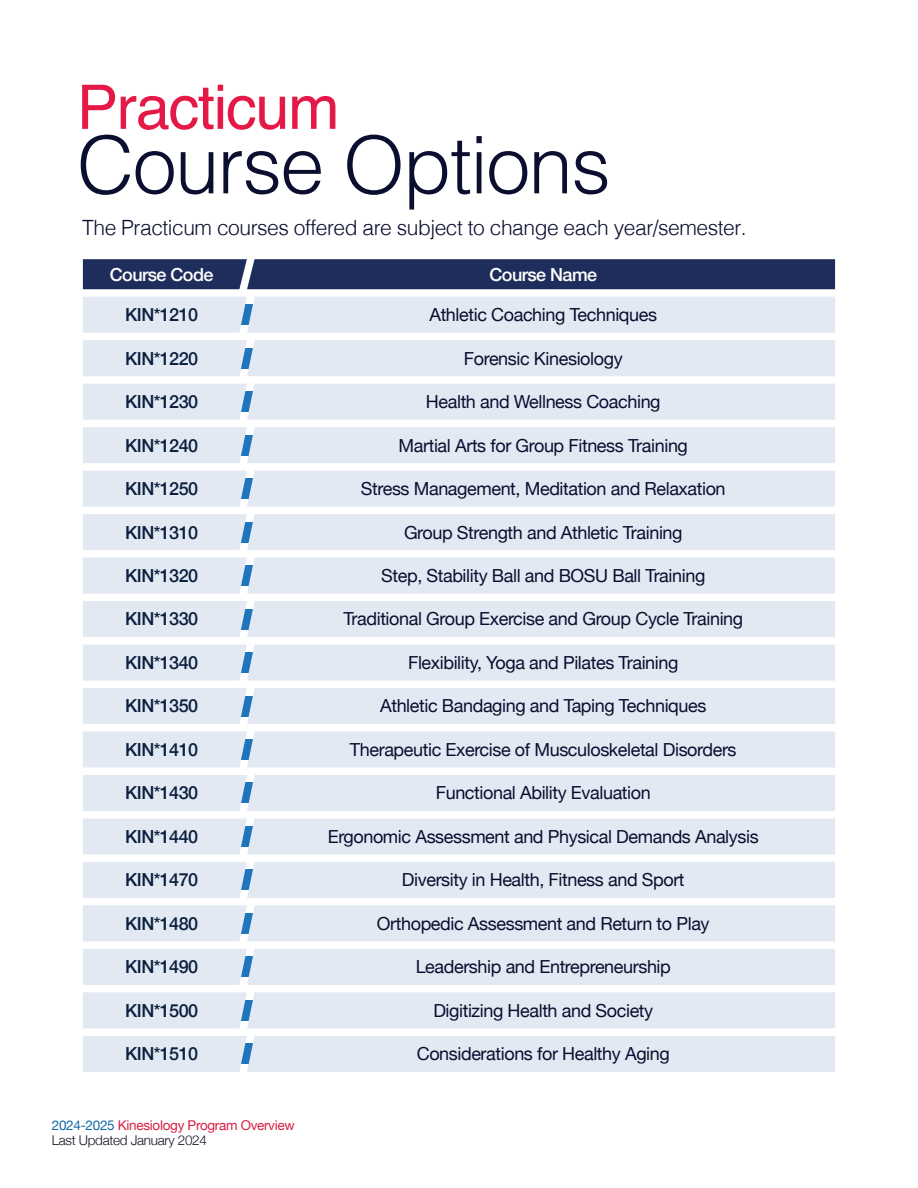
<style>
.page{position:relative;width:918px;height:1188px;background:#fff}
.page>*{position:absolute;margin:0;border:0;box-sizing:border-box;transform-origin:0 0}
.t1{font:300 79.5px "Helvetica";letter-spacing:-.02em;color:#0b0e2f}
.t2{font:61.5px "Helvetica";letter-spacing:-.02em;color:#e51947}
.t3{font:300 21px "Helvetica";letter-spacing:-.02em;color:#0b0e2f}
.t4{font:18px "Helvetica Neue";letter-spacing:-.02em;color:#0b0e2f}
.t5{font:500 18px "Helvetica Neue";letter-spacing:-.03em;color:#0a203e}
.t6{font:500 18px "Helvetica Neue";letter-spacing:-.03em;color:#fff}
.t7{font:13.5px/15px "Helvetica Neue";letter-spacing:-.02em;color:#d91e44}
.s1{color:#116aa8}
.s2{font-weight:300;color:#161521}
</style>
<div class="page">
<div style="left:83px;top:259px;width:752px;height:30px;background:#1e2d5b"></div>
<div style="left:83px;top:297px;width:752px;height:36px;background:#e3e9f3"></div>
<div style="left:83px;top:340px;width:752px;height:36px;background:#e3e9f3"></div>
<div style="left:83px;top:384px;width:752px;height:36px;background:#e3e9f3"></div>
<div style="left:83px;top:427px;width:752px;height:36px;background:#e3e9f3"></div>
<div style="left:83px;top:471px;width:752px;height:36px;background:#e3e9f3"></div>
<div style="left:83px;top:514px;width:752px;height:36px;background:#e3e9f3"></div>
<div style="left:83px;top:558px;width:752px;height:36px;background:#e3e9f3"></div>
<div style="left:83px;top:601px;width:752px;height:36px;background:#e3e9f3"></div>
<div style="left:83px;top:645px;width:752px;height:36px;background:#e3e9f3"></div>
<div style="left:83px;top:688px;width:752px;height:36px;background:#e3e9f3"></div>
<div style="left:83px;top:731px;width:752px;height:37px;background:#e3e9f3"></div>
<div style="left:83px;top:775px;width:752px;height:36px;background:#e3e9f3"></div>
<div style="left:83px;top:818px;width:752px;height:36px;background:#e3e9f3"></div>
<div style="left:83px;top:862px;width:752px;height:36px;background:#e3e9f3"></div>
<div style="left:83px;top:905px;width:752px;height:36px;background:#e3e9f3"></div>
<div style="left:83px;top:949px;width:752px;height:36px;background:#e3e9f3"></div>
<div style="left:83px;top:992px;width:752px;height:36px;background:#e3e9f3"></div>
<div style="left:83px;top:1036px;width:752px;height:36px;background:#e3e9f3"></div>
<h2 class="t2" style="left:77px;top:60px;width:264px">Practicum</h2>
<h1 class="t1" style="left:77px;top:97px;width:535px">Course Options</h1>
<p class="t3" style="left:82px;top:210px;width:666px">The Practicum courses offered are subject to change each year/semester.</p>
<p class="t6" style="left:110px;top:260px;width:105px">Course Code</p>
<p class="t6" style="left:489px;top:260px;width:109px">Course Name</p>
<p class="t5" style="left:125px;top:300px;width:74px">KIN*1210</p>
<p class="t4" style="left:429px;top:302px;width:229px">Athletic Coaching Techniques</p>
<p class="t5" style="left:125px;top:344px;width:74px">KIN*1220</p>
<p class="t4" style="left:464px;top:345px;width:160px">Forensic Kinesiology</p>
<p class="t5" style="left:125px;top:387px;width:74px">KIN*1230</p>
<p class="t4" style="left:426px;top:389px;width:236px">Health and Wellness Coaching</p>
<p class="t5" style="left:125px;top:431px;width:74px">KIN*1240</p>
<p class="t4" style="left:399px;top:432px;width:291px">Martial Arts for Group Fitness Training</p>
<p class="t5" style="left:125px;top:474px;width:74px">KIN*1250</p>
<p class="t4" style="left:361px;top:476px;width:366px">Stress Management, Meditation and Relaxation</p>
<p class="t5" style="left:125px;top:518px;width:74px">KIN*1310</p>
<p class="t4" style="left:404px;top:519px;width:280px">Group Strength and Athletic Training</p>
<p class="t5" style="left:125px;top:561px;width:74px">KIN*1320</p>
<p class="t4" style="left:381px;top:563px;width:326px">Step, Stability Ball and BOSU Ball Training</p>
<p class="t5" style="left:125px;top:605px;width:74px">KIN*1330</p>
<p class="t4" style="left:343px;top:606px;width:401px">Traditional Group Exercise and Group Cycle Training</p>
<p class="t5" style="left:125px;top:648px;width:74px">KIN*1340</p>
<p class="t4" style="left:408px;top:650px;width:272px">Flexibility, Yoga and Pilates Training</p>
<p class="t5" style="left:125px;top:692px;width:74px">KIN*1350</p>
<p class="t4" style="left:380px;top:693px;width:328px">Athletic Bandaging and Taping Techniques</p>
<p class="t5" style="left:125px;top:735px;width:74px">KIN*1410</p>
<p class="t4" style="left:350px;top:737px;width:388px">Therapeutic Exercise of Musculoskeletal Disorders</p>
<p class="t5" style="left:125px;top:779px;width:74px">KIN*1430</p>
<p class="t4" style="left:436px;top:780px;width:216px">Functional Ability Evaluation</p>
<p class="t5" style="left:125px;top:822px;width:74px">KIN*1440</p>
<p class="t4" style="left:328px;top:824px;width:432px">Ergonomic Assessment and Physical Demands Analysis</p>
<p class="t5" style="left:125px;top:865px;width:74px">KIN*1470</p>
<p class="t4" style="left:402px;top:867px;width:284px">Diversity in Health, Fitness and Sport</p>
<p class="t5" style="left:125px;top:909px;width:74px">KIN*1480</p>
<p class="t4" style="left:377px;top:910px;width:334px">Orthopedic Assessment and Return to Play</p>
<p class="t5" style="left:125px;top:952px;width:74px">KIN*1490</p>
<p class="t4" style="left:416px;top:954px;width:257px">Leadership and Entrepreneurship</p>
<p class="t5" style="left:125px;top:996px;width:74px">KIN*1500</p>
<p class="t4" style="left:433px;top:997px;width:221px">Digitizing Health and Society</p>
<p class="t5" style="left:125px;top:1039px;width:74px">KIN*1510</p>
<p class="t4" style="left:417px;top:1041px;width:255px">Considerations for Healthy Aging</p>
<p class="t7" style="left:52px;top:1118px;width:244px"><span class="s1">2024-2025</span> Kinesiology Program Overview<br><span class="s2">Last Updated January 2024</span></p>
</div>
